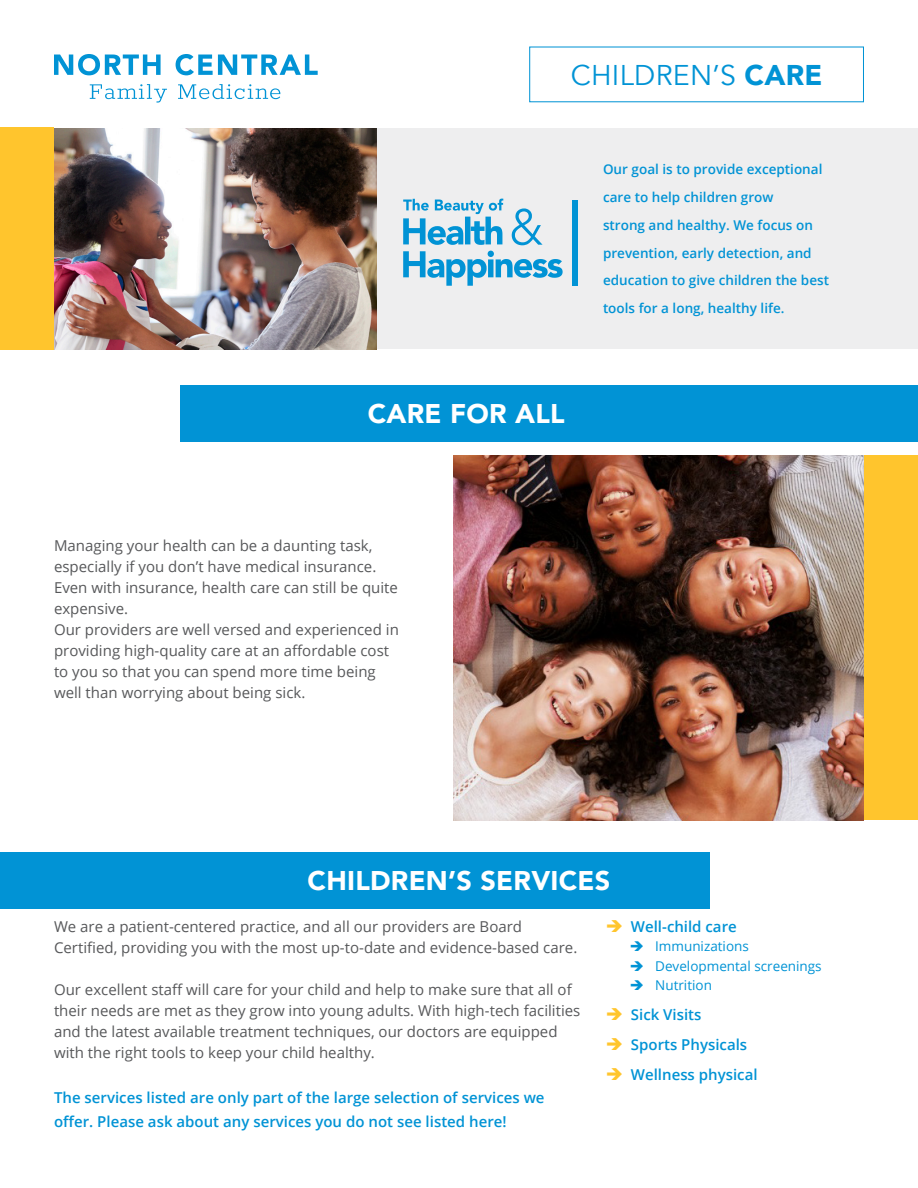
<style>
.page{position:relative;width:918px;height:1188px;background:#fff}
.page>*{position:absolute;margin:0;border:0;box-sizing:border-box;transform-origin:0 0}
.Title_Heading{font:28.5px "Avenir";letter-spacing:.01em;color:#0193d5}
.Title_Heading-2{font:900 27px "Avenir";letter-spacing:.01em;color:#fff}
.Body_Text{font:15px/21px "Open Sans";color:#57585a}
.Box_Text{font:600 15px/24px "Open Sans";color:#0193d5}
.Body_Text-2{font:600 13.5px/27.9px "Open Sans";color:#0193d5}
.t1{font:13.5px "Open Sans";color:#0193d5}
.s1{font-weight:900}
</style>
<div class="page">
<div style="left:864px;top:456px;width:54px;height:364px;background:#ffc52d"></div>
<img style="left:453px;top:456px;width:411px;height:364px">
<div style="left:180px;top:385px;width:738px;height:57px;background:#0193d5"></div>
<div style="left:0;top:852px;width:709px;height:57px;background:#0193d5"></div>
<div style="left:376px;top:128px;width:542px;height:221px;background:#eeeeef"></div>
<div style="left:572px;top:201px;width:6px;height:85px;background:#0193d5"></div>
<img style="left:55px;top:128px;width:321px;height:222px">
<div style="left:0;top:128px;width:54px;height:222px;background:#ffc52d"></div>
<svg style="left:403px;top:199px;width:160px;height:87px"></svg>
<svg style="left:54px;top:54px;width:264px;height:49px"></svg>
<p class="Title_Heading" style="left:571px;top:58px;width:253px">CHILDREN’S <span class="s1">CARE</span></p>
<p class="Title_Heading-2" style="left:368px;top:390px;width:198px">CARE FOR ALL</p>
<p class="Body_Text-2" style="left:603px;top:155px;width:228px">Our goal is to provide exceptional care to help children grow<br>strong and healthy. We focus on prevention, early detection, and education to give children the best tools for a long, healthy life.</p>
<p class="Body_Text" style="left:54px;top:535px;width:345px">Managing your health can be a daunting task, especially if you don’t have medical insurance.<br>Even with insurance, health care can still be quite expensive.</p>
<p class="Body_Text" style="left:54px;top:619px;width:346px">Our providers are well versed and experienced in providing high-quality care at an affordable cost to you so that you can spend more time being well than worrying about being sick.</p>
<p class="Title_Heading-2" style="left:308px;top:857px;width:304px">CHILDREN’S SERVICES</p>
<p class="Body_Text" style="left:54px;top:916px;width:525px">We are a patient-centered practice, and all our providers are Board<br>Certified, providing you with the most up-to-date and evidence-based care.</p>
<p class="Body_Text" style="left:54px;top:979px;width:528px">Our excellent staff will care for your child and help to make sure that all of their needs are met as they grow into young adults. With high-tech facilities and the latest available treatment techniques, our doctors are equipped with the right tools to keep your child healthy.</p>
<p class="Box_Text" style="left:54px;top:1085px;width:492px">The services listed are only part of the large selection of services we offer. Please ask about any services you do not see listed here!</p>
<p class="Box_Text" style="left:631px;top:914px;width:107px">Well-child care</p>
<p class="t1" style="left:655px;top:937px;width:95px">Immunizations</p>
<p class="t1" style="left:655px;top:957px;width:168px">Developmental screenings</p>
<p class="t1" style="left:655px;top:976px;width:58px">Nutrition</p>
<p class="Box_Text" style="left:631px;top:1003px;width:72px">Sick Visits</p>
<p class="Box_Text" style="left:631px;top:1033px;width:118px">Sports Physicals</p>
<p class="Box_Text" style="left:631px;top:1063px;width:128px">Wellness physical</p>
</div>
